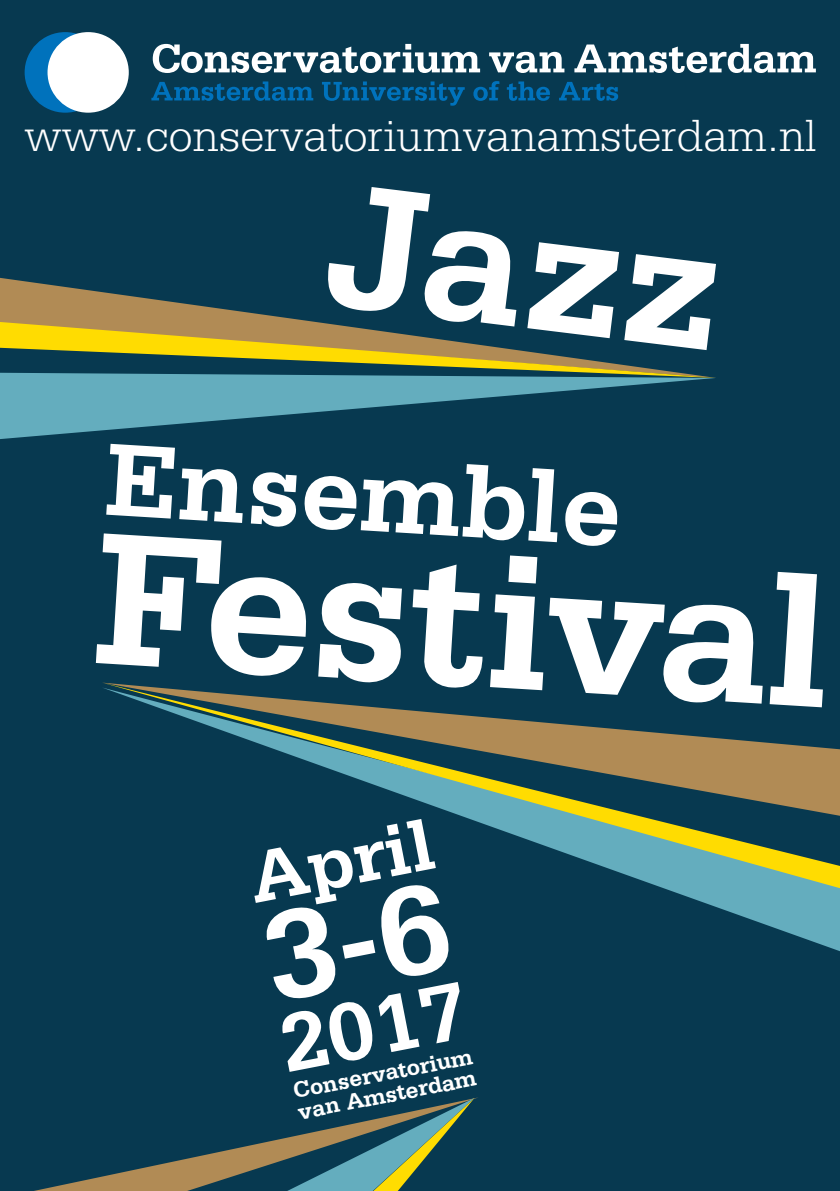
<style>
.page{position:relative;width:840px;height:1191px;background:#fff}
.page>*{position:absolute;margin:0;border:0;box-sizing:border-box;transform-origin:0 0}
.t1{font:700 198.4px "Serifa Std";color:#fff}
.t2{font:700 185.2px "Serifa Std";color:#fff}
.t3{font:700 108.4px "Serifa Std";color:#fff}
.t4{font:700 86px "Serifa Std";color:#fff}
.t5{font:700 76.2px "Serifa Std";color:#fff}
.t6{font:300 47.6px "Serifa Std";color:#fff}
.t7{font:700 23.4px/21.8px "Serifa Std";color:#fff}
</style>
<div class="page">
<div style="left:0;top:0;width:839px;height:1191px;background:#073950"></div>
<svg style="left:153px;top:44px;width:327px;height:29px"></svg>
<svg style="left:489px;top:52px;width:75px;height:21px"></svg>
<svg style="left:574px;top:44px;width:241px;height:29px"></svg>
<div style="left:25px;top:32px;width:81px;height:81px;background:#0072bc;border-radius:50%"></div>
<div style="left:47px;top:32px;width:82px;height:81px;background:#fff;border-radius:50%"></div>
<svg style="left:151px;top:81px;width:162px;height:20px"></svg>
<svg style="left:322px;top:81px;width:142px;height:25px"></svg>
<svg style="left:473px;top:81px;width:26px;height:20px"></svg>
<svg style="left:506px;top:81px;width:43px;height:20px"></svg>
<svg style="left:559px;top:82px;width:58px;height:19px"></svg>
<svg style="left:0;top:278px;width:315px;height:44px"></svg>
<svg style="left:0;top:378px;width:714px;height:61px"></svg>
<svg style="left:34px;top:1097px;width:444px;height:94px"></svg>
<svg style="left:663px;top:888px;width:176px;height:63px"></svg>
<svg style="left:103px;top:682px;width:736px;height:206px"></svg>
<svg style="left:287px;top:1098px;width:187px;height:93px"></svg>
<svg style="left:0;top:322px;width:715px;height:56px"></svg>
<svg style="left:261px;top:880px;width:192px;height:8px"></svg>
<p class="t6" style="left:25px;top:109px;width:792px">www.conservatoriumvanamsterdam.nl</p>
<h2 class="t2" style="left:339px;top:134px;width:402px;rotate:7deg">Jazz</h2>
<h3 class="t3" style="left:110px;top:413px;width:518px;rotate:4deg">Ensemble</h3>
<h1 class="t1" style="left:100px;top:484px;width:740px;rotate:3deg">Festival</h1>
<h3 class="t5" style="left:241px;top:834px;width:189px;rotate:-11deg">April</h3>
<h3 class="t4" style="left:271px;top:995px;width:190px;rotate:-11deg">2017</h3>
<p class="t7" style="left:291px;top:1079px;width:184px;rotate:-11deg">Conservatorium van Amsterdam</p>
</div>
